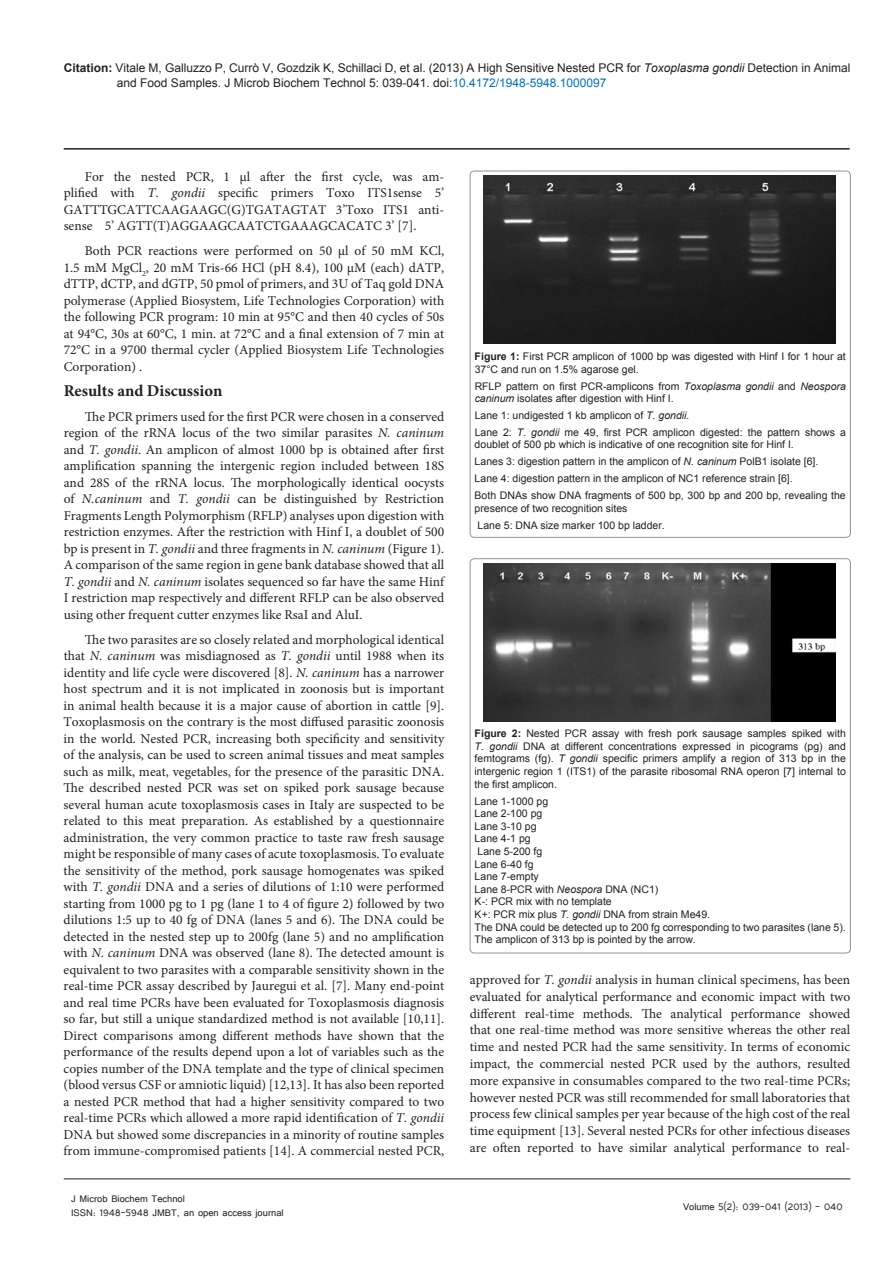
<style>
.page{position:relative;width:893px;height:1263px;background:#fff}
.page>*{position:absolute;margin:0;border:0;box-sizing:border-box;transform-origin:0 0}
.t1{font:700 16.5px "Minion Pro";color:#231f20}
.t2{font:13.5px/16.5px "Minion Pro";color:#231f20;text-align:justify}
.t3{font:12px/14.4px "Arial";color:#231f20}
.t4{font:12px "Tunga";color:#231f20}
.t5{font:10.5px/12.6px "Arial";color:#231f20}
.s1{font-weight:700}
.s2{font-style:italic}
.s3{color:#0072bc}
</style>
<div class="page">
<hr style="left:64px;top:148px;width:786px;height:2px;background:#231f20">
<hr style="left:64px;top:1179px;width:786px;height:1px;background:#231f20">
<div style="left:470px;top:171px;width:380px;height:366px;border:1px solid #939598;border-radius:4px"></div>
<img style="left:484px;top:175px;width:352px;height:168px">
<div style="left:470px;top:559px;width:380px;height:394px;border:1px solid #939598;border-radius:4px"></div>
<img style="left:484px;top:563px;width:352px;height:158px">
<p class="t3" style="left:117px;top:61px;width:735px;text-indent:-53px"><span class="s1">Citation:</span> Vitale M, Galluzzo P, Currò V, Gozdzik K, Schillaci D, et al. (2013) A High Sensitive Nested PCR for <span class="s2">Toxoplasma gondii</span> Detection in Animal and Food Samples. J Microb Biochem Technol 5: 039-041. doi:<span class="s3">10.4172/1948-5948.1000097</span></p>
<p class="t2" style="left:64px;top:168px;width:382px;text-indent:21px">For the nested PCR, 1 μl after the first cycle, was am&shy;plified with <span class="s2">T. gondii</span> specific primers Toxo ITS1sense 5’ GATTTGCATTCAAGAAGC(G)TGATAGTAT 3’Toxo ITS1 anti&shy;sense 5’ AGTT(T)AGGAAGCAATCTGAAAGCACATC 3’ [7].</p>
<p class="t2" style="left:64px;top:243px;width:382px;text-indent:21px">Both PCR reactions were performed on 50 μl of 50 mM KCl, 1.5 mM MgCl<sub>2</sub>, 20 mM Tris-66 HCl (pH 8.4), 100 μM (each) dATP, dTTP, dCTP, and dGTP, 50 pmol of primers, and 3U of Taq gold DNA polymerase (Applied Biosystem, Life Technologies Corporation) with the following PCR program: 10 min at 95°C and then 40 cycles of 50s at 94°C, 30s at 60°C, 1 min. at 72°C and a final extension of 7 min at 72°C in a 9700 thermal cycler (Applied Biosystem Life Technologies Corporation) .</p>
<p class="t1" style="left:64px;top:379px;width:160px">Results and Discussion</p>
<p class="t2" style="left:64px;top:408px;width:382px;text-indent:21px">The PCR primers used for the first PCR were chosen in a conserved region of the rRNA locus of the two similar parasites <span class="s2">N. caninum </span>and <span class="s2">T. gondii</span>. An amplicon of almost 1000 bp is obtained after first amplification spanning the intergenic region included between 18S and 28S of the rRNA locus. The morphologically identical oocysts of <span class="s2">N.caninum</span> and <span class="s2">T. gondii</span> can be distinguished by Restriction Fragments Length Polymorphism (RFLP) analyses upon digestion with restriction enzymes. After the restriction with Hinf I, a doublet of 500 bp is present in <span class="s2">T. gondii</span> and three fragments in <span class="s2">N. caninum</span> (Figure 1).<br>A comparison of the same region in gene bank database showed that all <span class="s2">T. gondii</span> and <span class="s2">N. caninum</span> isolates sequenced so far have the same Hinf I restriction map respectively and different RFLP can be also observed using other frequent cutter enzymes like RsaI and AluI.</p>
<p class="t2" style="left:64px;top:631px;width:382px;text-indent:21px">The two parasites are so closely related and morphological identical that <span class="s2">N. caninum</span> was misdiagnosed as <span class="s2">T. gondii</span> until 1988 when its identity and life cycle were discovered [8]. <span class="s2">N. caninum</span> has a narrower host spectrum and it is not implicated in zoonosis but is important in animal health because it is a major cause of abortion in cattle [9].<br>Toxoplasmosis on the contrary is the most diffused parasitic zoonosis in the world. Nested PCR, increasing both specificity and sensitivity of the analysis, can be used to screen animal tissues and meat samples such as milk, meat, vegetables, for the presence of the parasitic DNA.<br>The described nested PCR was set on spiked pork sausage because several human acute toxoplasmosis cases in Italy are suspected to be related to this meat preparation. As established by a questionnaire administration, the very common practice to taste raw fresh sausage might be responsible of many cases of acute toxoplasmosis. To evaluate the sensitivity of the method, pork sausage homogenates was spiked with <span class="s2">T. gondii</span> DNA and a series of dilutions of 1:10 were performed starting from 1000 pg to 1 pg (lane 1 to 4 of figure 2) followed by two dilutions 1:5 up to 40 fg of DNA (lanes 5 and 6). The DNA could be detected in the nested step up to 200fg (lane 5) and no amplification with <span class="s2">N. caninum</span> DNA was observed (lane 8). The detected amount is equivalent to two parasites with a comparable sensitivity shown in the real-time PCR assay described by Jauregui et al. [7]. Many end-point and real time PCRs have been evaluated for Toxoplasmosis diagnosis so far, but still a unique standardized method is not available [10,11].<br>Direct comparisons among different methods have shown that the performance of the results depend upon a lot of variables such as the copies number of the DNA template and the type of clinical specimen (blood versus CSF or amniotic liquid) [12,13]. It has also been reported a nested PCR method that had a higher sensitivity compared to two real-time PCRs which allowed a more rapid identification of <span class="s2">T. gondii </span>DNA but showed some discrepancies in a minority of routine samples from immune-compromised patients [14]. A commercial nested PCR,</p>
<p class="t4" style="left:71px;top:1190px;width:115px">J Microb Biochem Technol</p>
<p class="t4" style="left:71px;top:1205px;width:214px">ISSN: 1948-5948 JMBT, an open access journal</p>
<p class="t5" style="left:475px;top:350px;width:373px"><span class="s1">Figure 1:</span> First PCR amplicon of 1000 bp was digested with Hinf I for 1 hour at<br>37°C and run on 1.5% agarose gel.</p>
<p class="t5" style="left:475px;top:380px;width:373px">RFLP pattern on first PCR-amplicons from <span class="s2">Toxoplasma gondii</span> and <span class="s2">Neospora caninum</span> isolates after digestion with Hinf I.</p>
<p class="t5" style="left:475px;top:409px;width:216px">Lane 1: undigested 1 kb amplicon of <span class="s2">T. gondii.</span></p>
<p class="t5" style="left:475px;top:426px;width:373px">Lane 2: <span class="s2">T. gondii</span> me 49, first PCR amplicon digested: the pattern shows a doublet of 500 pb which is indicative of one recognition site for Hinf I.</p>
<p class="t5" style="left:475px;top:455px;width:345px">Lanes 3: digestion pattern in the amplicon of <span class="s2">N. caninum</span> PolB1 isolate [6].</p>
<p class="t5" style="left:475px;top:472px;width:320px">Lane 4: digestion pattern in the amplicon of NC1 reference strain [6].</p>
<p class="t5" style="left:475px;top:489px;width:373px">Both DNAs show DNA fragments of 500 bp, 300 bp and 200 bp, revealing the presence of two recognition sites</p>
<p class="t5" style="left:478px;top:519px;width:189px">Lane 5: DNA size marker 100 bp ladder.</p>
<p class="t5" style="left:475px;top:727px;width:373px;text-align:justify"><span class="s1">Figure 2:</span> Nested PCR assay with fresh pork sausage samples spiked with <span class="s2">T. gondii</span> DNA at different concentrations expressed in picograms (pg) and femtograms (fg). <span class="s2">T gondii</span> specific primers amplify a region of 313 bp in the intergenic region 1 (ITS1) of the parasite ribosomal RNA operon [7] internal to the first amplicon.</p>
<p class="t5" style="left:475px;top:795px;width:75px">Lane 1-1000 pg</p>
<p class="t5" style="left:475px;top:807px;width:69px">Lane 2-100 pg</p>
<p class="t5" style="left:475px;top:820px;width:63px">Lane 3-10 pg</p>
<p class="t5" style="left:475px;top:832px;width:58px">Lane 4-1 pg</p>
<p class="t5" style="left:478px;top:845px;width:66px">Lane 5-200 fg</p>
<p class="t5" style="left:475px;top:858px;width:60px">Lane 6-40 fg</p>
<p class="t5" style="left:475px;top:870px;width:66px">Lane 7-empty</p>
<p class="t5" style="left:475px;top:883px;width:185px">Lane 8-PCR with <span class="s2">Neospora</span> DNA (NC1)</p>
<p class="t5" style="left:475px;top:895px;width:139px">K-: PCR mix with no template</p>
<p class="t5" style="left:475px;top:908px;width:237px">K+: PCR mix plus <span class="s2">T. gondii</span> DNA from strain Me49.</p>
<p class="t5" style="left:475px;top:921px;width:373px">The DNA could be detected up to 200 fg corresponding to two parasites (lane 5).</p>
<p class="t5" style="left:475px;top:933px;width:223px">The amplicon of 313 bp is pointed by the arrow.</p>
<p class="t2" style="left:470px;top:971px;width:382px">approved for <span class="s2">T. gondii</span> analysis in human clinical specimens, has been evaluated for analytical performance and economic impact with two different real-time methods. The analytical performance showed that one real-time method was more sensitive whereas the other real time and nested PCR had the same sensitivity. In terms of economic impact, the commercial nested PCR used by the authors, resulted more expansive in consumables compared to the two real-time PCRs; however nested PCR was still recommended for small laboratories that process few clinical samples per year because of the high cost of the real time equipment [13]. Several nested PCRs for other infectious diseases are often reported to have similar analytical performance to real-</p>
<p class="t4" style="left:683px;top:1199px;width:161px">Volume 5(2): 039-041 (2013) - 040</p>
</div>
